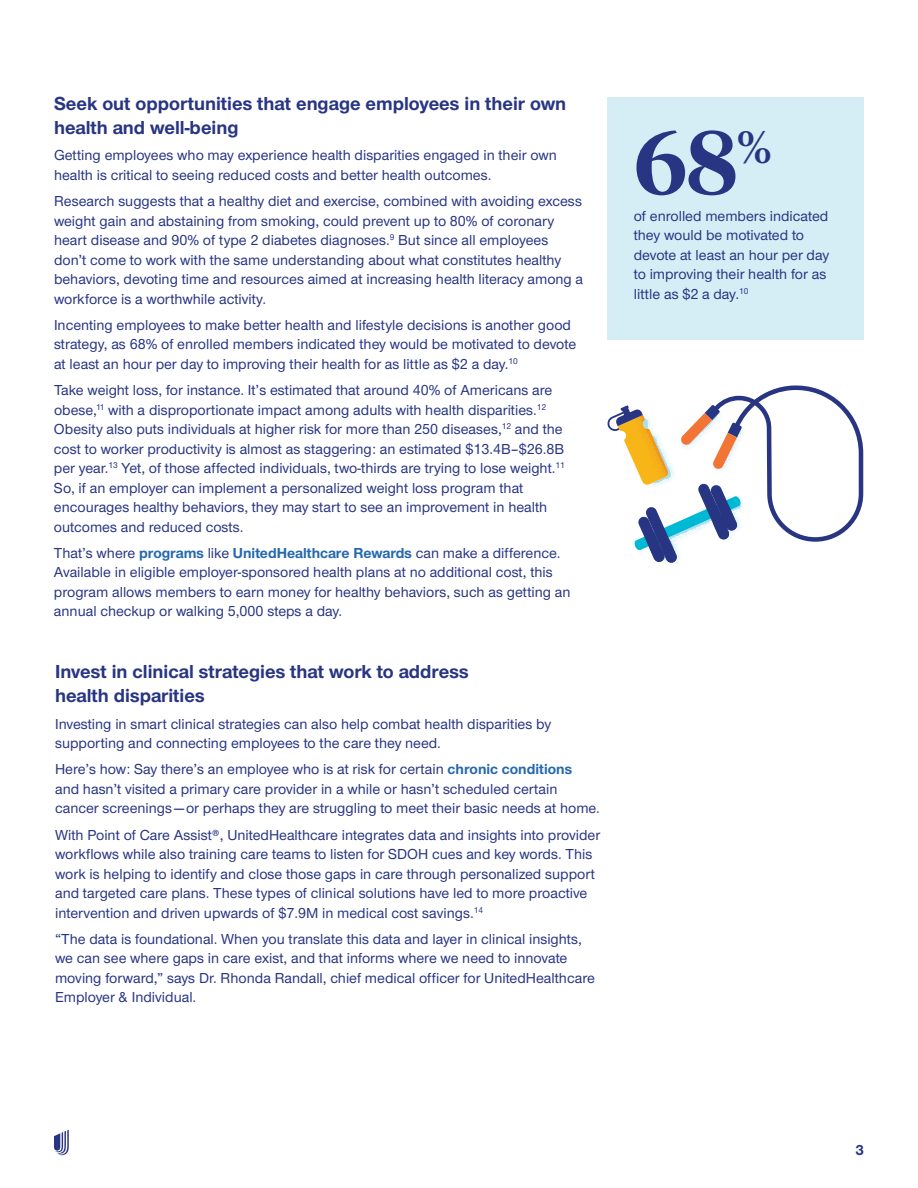
<style>
.page{position:relative;width:918px;height:1188px;background:#fff}
.page>*{position:absolute;margin:0;border:0;box-sizing:border-box;transform-origin:0 0}
.t1{font:600 90px "UHC Serif Headline";color:#283582}
.t2{font:700 19.5px/24px "UHC Sans";color:#283582}
.t3{font:500 15px/19.5px "UHC Sans";color:#283582}
.t4{font:700 15px "UHC Sans";color:#283582}
.s1{font-weight:700;color:#2468ae}
</style>
<div class="page">
<div style="left:607px;top:97px;width:256px;height:242px;background:#d5eef5"></div>
<svg style="left:54px;top:1130px;width:15px;height:26px"></svg>
<svg style="left:607px;top:385px;width:256px;height:178px"></svg>
<h2 class="t2" style="left:54px;top:91px;width:514px">Seek out opportunities that engage employees in their own health and well-being</h2>
<p class="t3" style="left:54px;top:145px;width:504px">Getting employees who may experience health disparities engaged in their own health is critical to seeing reduced costs and better health outcomes.</p>
<p class="t3" style="left:54px;top:191px;width:531px">Research suggests that a healthy diet and exercise, combined with avoiding excess weight gain and abstaining from smoking, could prevent up to 80% of coronary heart disease and 90% of type 2 diabetes diagnoses.<sup>9</sup> But since all employees don’t come to work with the same understanding about what constitutes healthy behaviors, devoting time and resources aimed at increasing health literacy among a workforce is a worthwhile activity.</p>
<p class="t3" style="left:54px;top:314px;width:524px">Incenting employees to make better health and lifestyle decisions is another good strategy, as 68% of enrolled members indicated they would be motivated to devote at least an hour per day to improving their health for as little as $2 a day.<sup>10</sup></p>
<p class="t3" style="left:54px;top:380px;width:512px">Take weight loss, for instance. It’s estimated that around 40% of Americans are obese,<sup>11</sup> with a disproportionate impact among adults with health disparities.<sup>12<br></sup>Obesity also puts individuals at higher risk for more than 250 diseases,<sup>12</sup> and the cost to worker productivity is almost as staggering: an estimated $13.4B–$26.8B per year.<sup>13</sup> Yet, of those affected individuals, two-thirds are trying to lose weight.<sup>11<br></sup>So, if an employer can implement a personalized weight loss program that encourages healthy behaviors, they may start to see an improvement in health outcomes and reduced costs.</p>
<p class="t3" style="left:54px;top:542px;width:518px">That’s where <span class="s1">programs</span> like <span class="s1">UnitedHealthcare Rewards</span> can make a difference.<br>Available in eligible employer-sponsored health plans at no additional cost, this program allows members to earn money for healthy behaviors, such as getting an annual checkup or walking 5,000 steps a day.</p>
<h2 class="t2" style="left:55px;top:659px;width:415px">Invest in clinical strategies that work to address health disparities</h2>
<p class="t3" style="left:55px;top:713px;width:498px">Investing in smart clinical strategies can also help combat health disparities by supporting and connecting employees to the care they need.</p>
<p class="t3" style="left:55px;top:759px;width:546px">Here’s how: Say there’s an employee who is at risk for certain <span class="s1">chronic conditions<br></span>and hasn’t visited a primary care provider in a while or hasn’t scheduled certain cancer screenings—or perhaps they are struggling to meet their basic needs at home.</p>
<p class="t3" style="left:55px;top:824px;width:547px">With Point of Care Assist®, UnitedHealthcare integrates data and insights into provider workflows while also training care teams to listen for SDOH cues and key words. This work is helping to identify and close those gaps in care through personalized support and targeted care plans. These types of clinical solutions have led to more proactive intervention and driven upwards of $7.9M in medical cost savings.<sup>14</sup></p>
<p class="t3" style="left:55px;top:928px;width:541px">“The data is foundational. When you translate this data and layer in clinical insights, we can see where gaps in care exist, and that informs where we need to innovate moving forward,” says Dr. Rhonda Randall, chief medical officer for UnitedHealthcare Employer &amp; Individual.</p>
<h1 class="t1" style="left:634px;top:101px;width:140px">68<sup>%</sup></h1>
<p class="t3" style="left:634px;top:205px;width:197px">of enrolled members indicated they would be motivated to devote at least an hour per day to improving their health for as little as $2 a day.<sup>10</sup></p>
<p class="t4" style="left:855px;top:1140px;width:10px">3</p>
</div>
